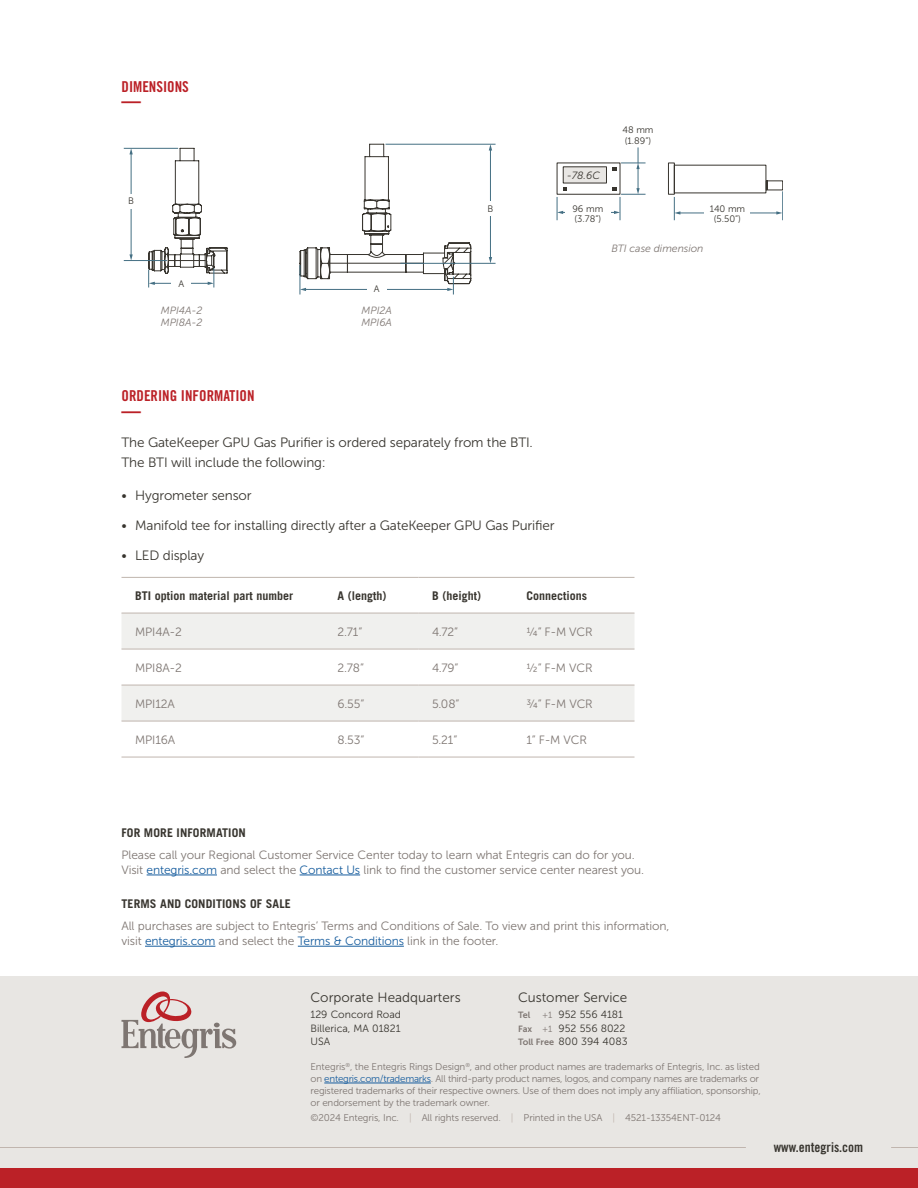
<style>
.page{position:relative;width:918px;height:1188px;background:#fff}
.page>*{position:absolute;margin:0;border:0;box-sizing:border-box;transform-origin:0 0}
.t1{font:700 expanded 20.25px "Trade Gothic LT Std";color:#bb2127;scale:.96 1}
.t2{font:15px "Trade Gothic LT Std Bd Cn 20";color:#bb2127}
.t3{font:13.5px/19.5px "Museo Sans 300";letter-spacing:-.01em;color:#38352f}
.t4{font:13.5px "Trade Gothic LT Std Bd Cn 20";color:#38352f}
.t5{font:12px/15px "Museo Sans 300";letter-spacing:-.01em;color:#7e7672}
.t6{font:700 12px "Trade Gothic LT Std";color:#38352f}
.t7{font:10.5px/13.5px "Museo Sans 300";color:#38352f;text-align:justify}
.t8{font:italic 10.5px/12px "Museo Sans 300";letter-spacing:-.005em;color:#7e7672}
.t9{font:italic 10.5px "Museo Sans 300";color:#38352f}
.t10{font:9.75px/12px "Museo Sans 300";letter-spacing:-.015em;color:#7e7672}
.t11{font:9.3px/10.2px "Museo Sans 300";color:#38352f}
.t12{font:9px "Museo Sans 700";color:#7e7672}
.s1{color:#175d9e}
.s2{font-size:9px;color:#7e7672}
.s3{font-family:"Museo Sans 700";font-size:9px;color:#7e7672}
.s4{color:#c0b5ae}
</style>
<div class="page">
<div style="left:0;top:976px;width:918px;height:212px;background:#e8e6e3"></div>
<div style="left:0;top:1168px;width:918px;height:20px;background:#bb2127"></div>
<hr style="left:147px;top:875px;width:70px;height:1px;background:#175d9e">
<hr style="left:300px;top:875px;width:60px;height:1px;background:#175d9e">
<hr style="left:145px;top:946px;width:70px;height:1px;background:#175d9e">
<hr style="left:298px;top:946px;width:106px;height:1px;background:#175d9e">
<svg style="left:891px;top:1147px;width:27px;height:1px"></svg>
<hr style="left:0;top:1147px;width:746px;height:1px;background:#c0b5ae">
<hr style="left:324px;top:1083px;width:107px;height:1px;background:#175d9e">
<svg style="left:122px;top:992px;width:114px;height:66px"></svg>
<svg style="left:122px;top:614px;width:512px;height:107px;fill:#f0f0ee"></svg>
<hr style="left:122px;top:577px;width:202px;height:1px;background:#c0b5ae">
<hr style="left:324px;top:577px;width:94px;height:1px;background:#c0b5ae">
<hr style="left:418px;top:577px;width:95px;height:1px;background:#c0b5ae">
<hr style="left:513px;top:577px;width:121px;height:1px;background:#c0b5ae">
<hr style="left:122px;top:613px;width:202px;height:1px;background:#c0b5ae">
<hr style="left:324px;top:613px;width:94px;height:1px;background:#c0b5ae">
<hr style="left:418px;top:613px;width:95px;height:1px;background:#c0b5ae">
<hr style="left:513px;top:613px;width:121px;height:1px;background:#c0b5ae">
<hr style="left:122px;top:649px;width:202px;height:1px;background:#c0b5ae">
<hr style="left:324px;top:649px;width:94px;height:1px;background:#c0b5ae">
<hr style="left:418px;top:649px;width:95px;height:1px;background:#c0b5ae">
<hr style="left:513px;top:649px;width:121px;height:1px;background:#c0b5ae">
<hr style="left:122px;top:685px;width:202px;height:1px;background:#c0b5ae">
<hr style="left:324px;top:685px;width:94px;height:1px;background:#c0b5ae">
<hr style="left:418px;top:685px;width:95px;height:1px;background:#c0b5ae">
<hr style="left:513px;top:685px;width:121px;height:1px;background:#c0b5ae">
<hr style="left:122px;top:721px;width:202px;height:1px;background:#c0b5ae">
<hr style="left:324px;top:721px;width:94px;height:1px;background:#c0b5ae">
<hr style="left:418px;top:721px;width:95px;height:1px;background:#c0b5ae">
<hr style="left:513px;top:721px;width:121px;height:1px;background:#c0b5ae">
<hr style="left:122px;top:757px;width:202px;height:1px;background:#c0b5ae">
<hr style="left:324px;top:757px;width:94px;height:1px;background:#c0b5ae">
<hr style="left:418px;top:757px;width:95px;height:1px;background:#c0b5ae">
<hr style="left:513px;top:757px;width:121px;height:1px;background:#c0b5ae">
<svg style="left:148px;top:144px;width:473px;height:140px"></svg>
<div style="left:563px;top:167px;width:44px;height:16px;background:#e8e6e3"></div>
<svg style="left:563px;top:187px;width:4px;height:4px"></svg>
<hr style="left:490px;top:149px;width:1px;height:109px;background:#446f83">
<svg style="left:489px;top:145px;width:3px;height:6px"></svg>
<svg style="left:489px;top:257px;width:3px;height:6px"></svg>
<hr style="left:131px;top:153px;width:1px;height:103px;background:#446f83">
<svg style="left:129px;top:149px;width:4px;height:5px"></svg>
<svg style="left:129px;top:254px;width:4px;height:6px"></svg>
<div style="left:122px;top:194px;width:19px;height:15px;background:#fff"></div>
<hr style="left:124px;top:148px;width:54px;height:1px;background:#446f83">
<hr style="left:124px;top:260px;width:42px;height:1px;background:#446f83">
<hr style="left:401px;top:263px;width:94px;height:1px;background:#446f83">
<hr style="left:386px;top:144px;width:109px;height:1px;background:#446f83">
<div style="left:481px;top:201px;width:19px;height:15px;background:#fff"></div>
<hr style="left:305px;top:289px;width:143px;height:1px;background:#446f83">
<svg style="left:300px;top:266px;width:6px;height:28px"></svg>
<svg style="left:447px;top:277px;width:7px;height:17px"></svg>
<div style="left:367px;top:282px;width:19px;height:15px;background:#fff"></div>
<hr style="left:154px;top:283px;width:55px;height:1px;background:#446f83">
<svg style="left:148px;top:270px;width:7px;height:17px"></svg>
<svg style="left:208px;top:269px;width:7px;height:18px"></svg>
<div style="left:172px;top:277px;width:19px;height:15px;background:#fff"></div>
<hr style="left:562px;top:212px;width:53px;height:1px;background:#446f83">
<svg style="left:557px;top:197px;width:6px;height:23px"></svg>
<svg style="left:668px;top:162px;width:115px;height:58px"></svg>
<div style="left:565px;top:202px;width:45px;height:26px;background:#fff"></div>
<div style="left:705px;top:202px;width:45px;height:26px;background:#fff"></div>
<svg style="left:612px;top:148px;width:33px;height:72px"></svg>
<p class="t2" style="left:122px;top:77px;width:69px">DIMENSIONS</p>
<h1 class="t1" style="left:122px;top:88px;width:22px">—</h1>
<p class="t11" style="left:128px;top:196px;width:7px">B</p>
<p class="t11" style="left:178px;top:279px;width:7px">A</p>
<p class="t11" style="left:374px;top:284px;width:7px">A</p>
<p class="t8" style="left:161px;top:304px;width:43px">MPI4A-2<br>MPI8A-2</p>
<p class="t8" style="left:361px;top:304px;width:32px">MPI2A<br>MPI6A</p>
<p class="t11" style="left:488px;top:203px;width:7px">B</p>
<p class="t9" style="left:567px;top:169px;width:35px">-78.6C</p>
<p class="t11" style="left:623px;top:125px;width:32px">48 mm (1.89”)</p>
<p class="t11" style="left:572px;top:203px;width:32px">96 mm (3.78”)</p>
<p class="t11" style="left:710px;top:203px;width:37px;text-align:center">140 mm (5.50”)</p>
<p class="t8" style="left:611px;top:242px;width:94px">BTI case dimension</p>
<p class="t2" style="left:122px;top:387px;width:135px">ORDERING INFORMATION</p>
<h1 class="t1" style="left:122px;top:397px;width:22px">—</h1>
<p class="t3" style="left:122px;top:433px;width:413px">The GateKeeper GPU Gas Purifier is ordered separately from the BTI.<br>The BTI will include the following:</p>
<p class="t3" style="left:122px;top:486px;width:132px">• Hygrometer sensor</p>
<p class="t3" style="left:122px;top:516px;width:435px">• Manifold tee for installing directly after a GateKeeper GPU Gas Purifier</p>
<p class="t3" style="left:122px;top:546px;width:84px">• LED display</p>
<p class="t6" style="left:135px;top:588px;width:160px">BTI option material part number</p>
<p class="t6" style="left:338px;top:588px;width:51px">A (length)</p>
<p class="t6" style="left:432px;top:588px;width:51px">B (height)</p>
<p class="t6" style="left:526px;top:588px;width:62px">Connections</p>
<p class="t5" style="left:135px;top:624px;width:48px">MPI4A-2</p>
<p class="t5" style="left:338px;top:624px;width:26px">2.71”</p>
<p class="t5" style="left:432px;top:624px;width:28px">4.72”</p>
<p class="t5" style="left:526px;top:624px;width:68px">¼” F-M VCR</p>
<p class="t5" style="left:135px;top:660px;width:48px">MPI8A-2</p>
<p class="t5" style="left:338px;top:660px;width:28px">2.78”</p>
<p class="t5" style="left:432px;top:660px;width:28px">4.79”</p>
<p class="t5" style="left:526px;top:660px;width:68px">½” F-M VCR</p>
<p class="t5" style="left:135px;top:696px;width:41px">MPI12A</p>
<p class="t5" style="left:338px;top:696px;width:28px">6.55”</p>
<p class="t5" style="left:432px;top:696px;width:29px">5.08”</p>
<p class="t5" style="left:526px;top:696px;width:68px">¾” F-M VCR</p>
<p class="t5" style="left:135px;top:732px;width:42px">MPI16A</p>
<p class="t5" style="left:338px;top:732px;width:28px">8.53”</p>
<p class="t5" style="left:432px;top:732px;width:27px">5.21”</p>
<p class="t5" style="left:526px;top:732px;width:62px">1” F-M VCR</p>
<p class="t6" style="left:122px;top:825px;width:126px">FOR MORE INFORMATION</p>
<p class="t5" style="left:122px;top:847px;width:524px">Please call your Regional Customer Service Center today to learn what Entegris can do for you.<br>Visit <span class="s1">entegris.com</span> and select the <span class="s1">Contact Us</span> link to find the customer service center nearest you.</p>
<p class="t6" style="left:122px;top:897px;width:171px">TERMS AND CONDITIONS OF SALE</p>
<p class="t5" style="left:122px;top:918px;width:549px">All purchases are subject to Entegris’ Terms and Conditions of Sale. To view and print this information, visit <span class="s1">entegris.com</span> and select the <span class="s1">Terms &amp; Conditions</span> link in the footer.</p>
<p class="t3" style="left:310px;top:987px;width:152px">Corporate Headquarters</p>
<p class="t3" style="left:518px;top:987px;width:111px">Customer Service</p>
<p class="t7" style="left:310px;top:1008px;width:92px">129 Concord Road Billerica, MA 01821<br>USA</p>
<p class="t12" style="left:518px;top:1010px;width:14px">Tel</p>
<p class="t7" style="left:518px;top:1008px;width:111px;text-align:left;text-indent:24px"><span class="s2">+1</span> 952 556 4181<br><span class="s3">Fax</span> <span class="s2">+1</span> 952 556 8022<br><span class="s3">Toll Free</span> 800 394 4083</p>
<p class="t10" style="left:310px;top:1061px;width:452px">Entegris<sup>®</sup>, the Entegris Rings Design<sup>®</sup>, and other product names are trademarks of Entegris, Inc. as listed on <span class="s1">entegris.com/trademarks</span>. All third-party product names, logos, and company names are trademarks or registered trademarks of their respective owners. Use of them does not imply any affiliation, sponsorship, or endorsement by the trademark owner.</p>
<p class="t10" style="left:310px;top:1112px;width:412px">©2024 Entegris, Inc. <span class="s4">|</span> All rights reserved. <span class="s4">|</span> Printed in the USA <span class="s4">|</span> 4521-13354ENT-0124</p>
<p class="t4" style="left:774px;top:1139px;width:91px">www.entegris.com</p>
</div>
